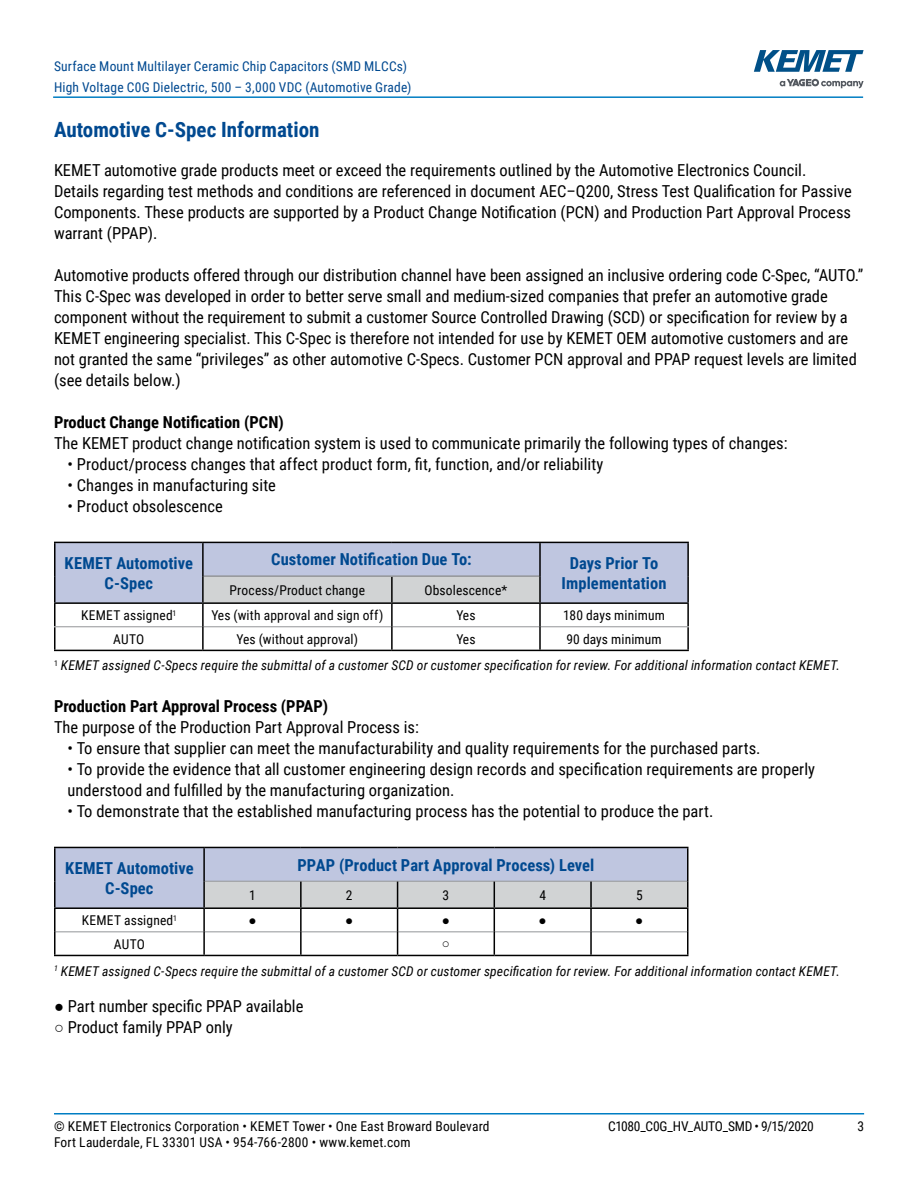
<style>
.page{position:relative;width:918px;height:1188px;background:#fff}
.page>*{position:absolute;margin:0;border:0;box-sizing:border-box;transform-origin:0 0}
.t1{font:700 21px "Roboto Condensed";color:#004990}
.t2{font:16.5px/21px "Roboto Condensed";color:#000}
.t3{font:700 16.5px/19.8px "Roboto Condensed";letter-spacing:.005em;color:#004990;text-align:center}
.t4{font:700 16.5px "Roboto Condensed";color:#000}
.t5{font:italic 13.5px/26.7px "Roboto Condensed";letter-spacing:.01em;color:#000}
.t6{font:13.5px "Roboto Condensed";letter-spacing:.01em;color:#000}
.t7{font:13.5px/21px "Roboto Condensed";letter-spacing:.015em;color:#004990}
.t8{font:13.5px "Roboto Condensed";letter-spacing:-.025em;color:#000}
.t9{font:900 13.5px "Arial";color:#000}
.s1{font-style:normal}
.s2{font-family:"Arial";font-weight:900}
</style>
<div class="page">
<hr style="left:54px;top:1113px;width:810px;height:2px;background:#007dc3">
<hr style="left:53px;top:96px;width:810px;height:2px;background:#007dc3">
<svg style="left:780px;top:79px;width:84px;height:9px"></svg>
<svg style="left:754px;top:50px;width:110px;height:22px"></svg>
<svg style="left:56px;top:543px;width:631px;height:59px;background:#c2c8dc"></svg>
<hr style="left:687px;top:604px;width:2px;height:22px;background:#000">
<hr style="left:687px;top:627px;width:2px;height:23px;background:#000">
<hr style="left:54px;top:604px;width:2px;height:22px;background:#000">
<hr style="left:54px;top:627px;width:2px;height:23px;background:#000">
<hr style="left:54px;top:650px;width:149px;height:1px;background:#000">
<hr style="left:203px;top:650px;width:189px;height:1px;background:#000">
<hr style="left:392px;top:650px;width:148px;height:1px;background:#000">
<hr style="left:540px;top:650px;width:149px;height:1px;background:#000">
<hr style="left:54px;top:626px;width:148px;height:1px;background:#939598">
<hr style="left:204px;top:626px;width:187px;height:1px;background:#939598">
<hr style="left:393px;top:626px;width:146px;height:1px;background:#939598">
<hr style="left:541px;top:626px;width:148px;height:1px;background:#939598">
<hr style="left:204px;top:575px;width:188px;height:2px;background:#939598">
<hr style="left:392px;top:575px;width:147px;height:2px;background:#939598">
<hr style="left:54px;top:542px;width:149px;height:1px;background:#000">
<hr style="left:54px;top:543px;width:2px;height:33px;background:#000">
<hr style="left:54px;top:576px;width:2px;height:26px;background:#000">
<hr style="left:54px;top:602px;width:149px;height:2px;background:#000">
<hr style="left:203px;top:542px;width:189px;height:1px;background:#000">
<hr style="left:392px;top:542px;width:148px;height:1px;background:#000">
<hr style="left:540px;top:542px;width:149px;height:1px;background:#000">
<hr style="left:687px;top:543px;width:2px;height:33px;background:#000">
<hr style="left:687px;top:576px;width:2px;height:26px;background:#000">
<hr style="left:540px;top:602px;width:149px;height:2px;background:#000">
<hr style="left:203px;top:602px;width:189px;height:2px;background:#000">
<hr style="left:392px;top:602px;width:148px;height:2px;background:#000">
<hr style="left:202px;top:543px;width:2px;height:33px;background:#000">
<hr style="left:539px;top:543px;width:2px;height:33px;background:#000">
<hr style="left:202px;top:576px;width:2px;height:26px;background:#000">
<hr style="left:539px;top:576px;width:2px;height:26px;background:#000">
<hr style="left:202px;top:604px;width:2px;height:23px;background:#000">
<hr style="left:539px;top:604px;width:2px;height:23px;background:#000">
<hr style="left:202px;top:627px;width:2px;height:23px;background:#000">
<hr style="left:539px;top:627px;width:2px;height:23px;background:#000">
<hr style="left:391px;top:577px;width:2px;height:25px;background:#000">
<hr style="left:391px;top:604px;width:2px;height:23px;background:#000">
<hr style="left:391px;top:627px;width:2px;height:23px;background:#000">
<hr style="left:54px;top:847px;width:150px;height:1px;background:#000">
<hr style="left:54px;top:848px;width:2px;height:33px;background:#000">
<hr style="left:54px;top:881px;width:2px;height:26px;background:#000">
<hr style="left:54px;top:907px;width:150px;height:2px;background:#000">
<hr style="left:54px;top:909px;width:2px;height:23px;background:#000">
<hr style="left:54px;top:932px;width:2px;height:23px;background:#000">
<hr style="left:54px;top:955px;width:150px;height:1px;background:#000">
<hr style="left:204px;top:955px;width:97px;height:1px;background:#000">
<hr style="left:301px;top:955px;width:97px;height:1px;background:#000">
<hr style="left:398px;top:955px;width:96px;height:1px;background:#000">
<hr style="left:494px;top:955px;width:97px;height:1px;background:#000">
<hr style="left:591px;top:955px;width:97px;height:1px;background:#000">
<svg style="left:55px;top:847px;width:633px;height:108px"></svg>
<hr style="left:590px;top:932px;width:2px;height:23px;background:#000">
<p class="t7" style="left:54px;top:55px;width:359px">Surface Mount Multilayer Ceramic Chip Capacitors (SMD MLCCs)<br>High Voltage C0G Dielectric, 500 – 3,000 VDC (Automotive Grade)</p>
<p class="t1" style="left:54px;top:115px;width:267px">Automotive C-Spec Information</p>
<p class="t2" style="left:54px;top:159px;width:799px">KEMET automotive grade products meet or exceed the requirements outlined by the Automotive Electronics Council.<br>Details regarding test methods and conditions are referenced in document AEC–Q200, Stress Test Qualification for Passive Components. These products are supported by a Product Change Notification (PCN) and Production Part Approval Process warrant (PPAP).</p>
<p class="t2" style="left:54px;top:264px;width:811px">Automotive products offered through our distribution channel have been assigned an inclusive ordering code C-Spec, “AUTO.” This C-Spec was developed in order to better serve small and medium-sized companies that prefer an automotive grade component without the requirement to submit a customer Source Controlled Drawing (SCD) or specification for review by a KEMET engineering specialist. This C-Spec is therefore not intended for use by KEMET OEM automotive customers and are not granted the same “privileges” as other automotive C-Specs. Customer PCN approval and PPAP request levels are limited (see details below.)</p>
<p class="t4" style="left:54px;top:411px;width:231px">Product Change Notification (PCN)</p>
<p class="t2" style="left:54px;top:432px;width:735px">The KEMET product change notification system is used to communicate primarily the following types of changes:</p>
<p class="t2" style="left:68px;top:453px;width:538px">• Product/process changes that affect product form, fit, function, and/or reliability</p>
<p class="t2" style="left:68px;top:474px;width:210px">• Changes in manufacturing site</p>
<p class="t2" style="left:68px;top:495px;width:157px">• Product obsolescence</p>
<p class="t3" style="left:65px;top:553px;width:130px">KEMET Automotive<br>C-Spec</p>
<p class="t3" style="left:271px;top:549px;width:202px">Customer Notification Due To:</p>
<p class="t3" style="left:562px;top:553px;width:106px">Days Prior To<br>Implementation</p>
<p class="t6" style="left:230px;top:580px;width:137px">Process/Product change</p>
<p class="t6" style="left:424px;top:580px;width:84px">Obsolescence*</p>
<p class="t6" style="left:81px;top:606px;width:97px">KEMET assigned<sup>1</sup></p>
<p class="t6" style="left:211px;top:606px;width:174px">Yes (with approval and sign off)</p>
<p class="t6" style="left:456px;top:606px;width:21px">Yes</p>
<p class="t6" style="left:563px;top:606px;width:103px">180 days minimum</p>
<p class="t6" style="left:113px;top:629px;width:33px">AUTO</p>
<p class="t6" style="left:237px;top:629px;width:123px">Yes (without approval)</p>
<p class="t6" style="left:456px;top:629px;width:21px">Yes</p>
<p class="t5" style="left:54px;top:625px;width:788px;text-indent:512px"><span class="s1">90 days minimum<br></span><sup>1</sup> KEMET assigned C-Specs require the submittal of a customer SCD or customer specification for review. For additional information contact KEMET.</p>
<p class="t4" style="left:54px;top:695px;width:276px">Production Part Approval Process (PPAP)</p>
<p class="t2" style="left:54px;top:716px;width:366px">The purpose of the Production Part Approval Process is:</p>
<p class="t2" style="left:68px;top:737px;width:695px">• To ensure that supplier can meet the manufacturability and quality requirements for the purchased parts.</p>
<p class="t2" style="left:67px;top:758px;width:749px">• To provide the evidence that all customer engineering design records and specification requirements are properly understood and fulfilled by the manufacturing organization.</p>
<p class="t2" style="left:68px;top:800px;width:647px">• To demonstrate that the established manufacturing process has the potential to produce the part.</p>
<p class="t3" style="left:65px;top:858px;width:130px">KEMET Automotive<br>C-Spec</p>
<p class="t3" style="left:298px;top:854px;width:298px">PPAP (Product Part Approval Process) Level</p>
<p class="t6" style="left:249px;top:885px;width:8px">1</p>
<p class="t6" style="left:346px;top:885px;width:8px">2</p>
<p class="t6" style="left:443px;top:885px;width:8px">3</p>
<p class="t6" style="left:539px;top:885px;width:8px">4</p>
<p class="t6" style="left:636px;top:885px;width:8px">5</p>
<p class="t6" style="left:82px;top:911px;width:97px">KEMET assigned<sup>1</sup></p>
<p class="t9" style="left:248px;top:910px;width:10px">●</p>
<p class="t9" style="left:345px;top:910px;width:10px">●</p>
<p class="t9" style="left:442px;top:910px;width:10px">●</p>
<p class="t9" style="left:539px;top:910px;width:10px">●</p>
<p class="t9" style="left:635px;top:910px;width:10px">●</p>
<p class="t6" style="left:114px;top:934px;width:33px">AUTO</p>
<p class="t9" style="left:442px;top:934px;width:10px">○</p>
<p class="t5" style="left:54px;top:957px;width:788px"><sup>1</sup> KEMET assigned C-Specs require the submittal of a customer SCD or customer specification for review. For additional information contact KEMET.</p>
<p class="t2" style="left:54px;top:995px;width:251px"><span class="s2">●</span> Part number specific PPAP available</p>
<p class="t2" style="left:54px;top:1016px;width:180px"><span class="s2">○</span> Product family PPAP only</p>
<p class="t6" style="left:54px;top:1116px;width:437px">© KEMET Electronics Corporation • KEMET Tower • One East Broward Boulevard</p>
<p class="t8" style="left:608px;top:1116px;width:207px">C1080_C0G_HV_AUTO_SMD • 9/15/2020</p>
<p class="t6" style="left:857px;top:1116px;width:8px">3</p>
<p class="t6" style="left:54px;top:1133px;width:358px">Fort Lauderdale, FL 33301 USA • 954-766-2800 • www.kemet.com</p>
</div>
